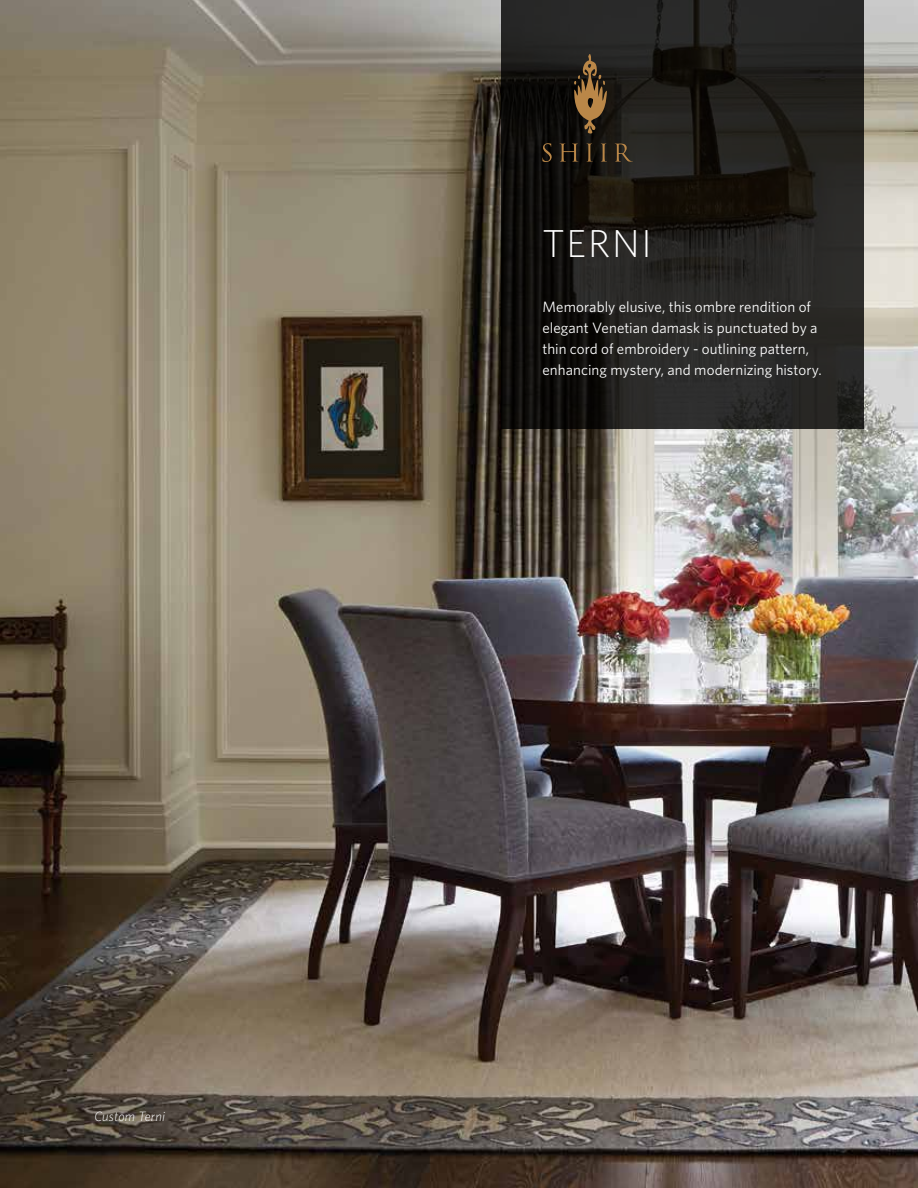
<style>
.page{position:relative;width:918px;height:1188px;background:#fff}
.page>*{position:absolute;margin:0;border:0;box-sizing:border-box;transform-origin:0 0}
.t1{font:300 39px "Whitney";letter-spacing:.05em;color:#fff}
.t2{font:15px/21px "Whitney";letter-spacing:.005em;color:#fff}
.t3{font:italic 300 13.5px "Whitney";letter-spacing:.015em;color:#fff}
</style>
<div class="page">
<img style="left:0;top:0;width:918px;height:1188px">
<svg style="left:502px;top:0;width:362px;height:429px;background:#1f1e1b"></svg>
<svg style="left:573px;top:49px;width:34px;height:85px;background:#554127"></svg>
<svg style="left:542px;top:143px;width:91px;height:19px;background:#312719"></svg>
<p class="t3" style="left:94px;top:1107px;width:72px">Custom Terni</p>
<h1 class="t1" style="left:542px;top:218px;width:111px">TERNI</h1>
<p class="t2" style="left:542px;top:296px;width:281px">Memorably elusive, this ombre rendition of elegant Venetian damask is punctuated by a thin cord of embroidery - outlining pattern, enhancing mystery, and modernizing history.</p>
</div>
